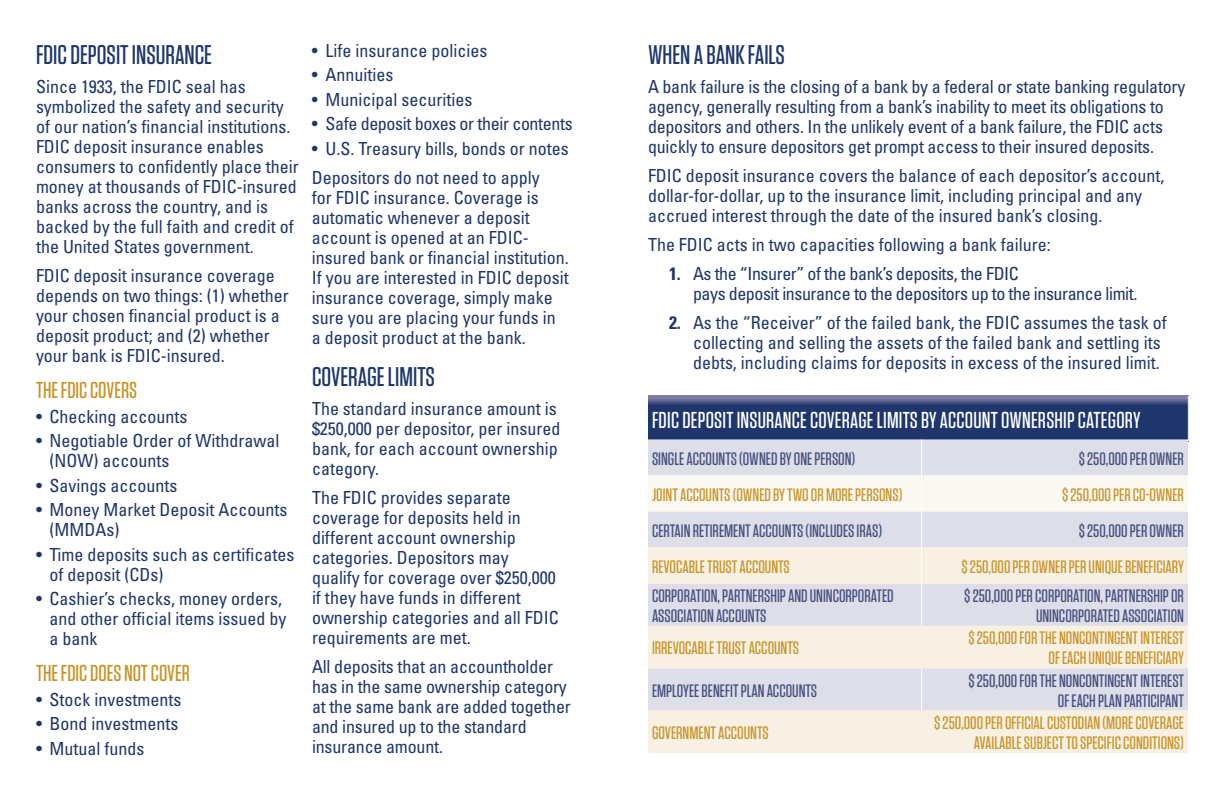
<style>
.page{position:relative;width:1224px;height:792px;background:#fff}
.page>*{position:absolute;margin:0;border:0;box-sizing:border-box;transform-origin:0 0}
.t1{font:500 27px "Tungsten";color:#1d366c}
.t2{font:500 23px "Tungsten";letter-spacing:.01em;color:#fff}
.t3{font:500 23px "Tungsten";color:#c9942a}
.t4{font:condensed 18px/20px "Univers";color:#1d366c}
.t5{font:500 18px/20px "Tungsten";color:#45507f;text-align:right}
.t6{font:500 18px/20px "Tungsten";color:#c9942a;text-align:right}
.t7{font:condensed 18px/20px "Univers";letter-spacing:-.025em;color:#1d366c}
.t8{font:condensed 18px "Univers";letter-spacing:-.02em;color:#1d366c}
.s1{font-weight:700}
</style>
<div class="page">
<svg style="left:648px;top:396px;width:540px;height:43px;background:#2b3f73"></svg>
<div style="left:648px;top:439px;width:540px;height:108px;background:#dddee8"></div>
<div style="left:648px;top:475px;width:540px;height:36px;background:#fbf8f1"></div>
<svg style="left:648px;top:547px;width:540px;height:206px;background:#ece9e5"></svg>
<hr style="left:921px;top:439px;width:1px;height:36px;background:#fff">
<hr style="left:921px;top:475px;width:1px;height:36px;background:#fff">
<hr style="left:921px;top:511px;width:1px;height:36px;background:#fff">
<hr style="left:921px;top:547px;width:1px;height:36px;background:#fff">
<hr style="left:921px;top:583px;width:1px;height:43px;background:#fff">
<hr style="left:921px;top:668px;width:1px;height:43px;background:#fff">
<h1 class="t1" style="left:36px;top:40px;width:178px">FDIC DEPOSIT INSURANCE</h1>
<p class="t4" style="left:36px;top:76px;width:264px">Since 1933, the FDIC seal has symbolized the safety and security of our nation’s financial institutions.<br>FDIC deposit insurance enables consumers to confidently place their money at thousands of FDIC-insured banks across the country, and is backed by the full faith and credit of the United States government.</p>
<p class="t4" style="left:36px;top:265px;width:254px">FDIC deposit insurance coverage depends on two things: (1) whether your chosen financial product is a deposit product; and (2) whether your bank is FDIC-insured.</p>
<p class="t3" style="left:36px;top:378px;width:103px">THE FDIC COVERS</p>
<p class="t4" style="left:36px;top:406px;width:153px">• Checking accounts</p>
<p class="t4" style="left:50px;top:430px;width:231px;text-indent:-14px">• Negotiable Order of Withdrawal (NOW) accounts</p>
<p class="t4" style="left:36px;top:475px;width:143px">• Savings accounts</p>
<p class="t4" style="left:50px;top:499px;width:239px;text-indent:-14px">• Money Market Deposit Accounts (MMDAs)</p>
<p class="t4" style="left:50px;top:544px;width:246px;text-indent:-14px">• Time deposits such as certificates of deposit (CDs)</p>
<p class="t4" style="left:50px;top:588px;width:238px;text-indent:-14px">• Cashier’s checks, money orders, and other official items issued by a bank</p>
<p class="t3" style="left:36px;top:661px;width:155px">THE FDIC DOES NOT COVER</p>
<p class="t4" style="left:36px;top:689px;width:147px">• Stock investments</p>
<p class="t4" style="left:36px;top:713px;width:144px">• Bond investments</p>
<p class="t4" style="left:36px;top:738px;width:110px">• Mutual funds</p>
<p class="t4" style="left:312px;top:40px;width:177px">• Life insurance policies</p>
<p class="t4" style="left:312px;top:64px;width:83px">• Annuities</p>
<p class="t4" style="left:312px;top:89px;width:162px">• Municipal securities</p>
<p class="t8" style="left:312px;top:112px;width:262px">• Safe deposit boxes or their contents</p>
<p class="t4" style="left:312px;top:133px;width:258px;line-height:29px">• U.S. Treasury bills, bonds or notes<br>Depositors do not need to apply</p>
<p class="t4" style="left:312px;top:187px;width:258px">for FDIC insurance. Coverage is automatic whenever a deposit account is opened at an FDIC&shy;insured bank or financial institution.<br>If you are interested in FDIC deposit insurance coverage, simply make sure you are placing your funds in a deposit product at the bank.</p>
<h1 class="t1" style="left:312px;top:362px;width:124px">COVERAGE LIMITS</h1>
<p class="t4" style="left:312px;top:398px;width:250px">The standard insurance amount is $250,000 per depositor, per insured bank, for each account ownership category.</p>
<p class="t4" style="left:312px;top:487px;width:248px">The FDIC provides separate coverage for deposits held in different account ownership categories. Depositors may qualify for coverage over $250,000 if they have funds in different ownership categories and all FDIC requirements are met.</p>
<p class="t4" style="left:312px;top:656px;width:260px">All deposits that an accountholder has in the same ownership category at the same bank are added together and insured up to the standard insurance amount.</p>
<h1 class="t1" style="left:648px;top:40px;width:139px">WHEN A BANK FAILS</h1>
<p class="t4" style="left:648px;top:76px;width:539px">A bank failure is the closing of a bank by a federal or state banking regulatory agency, generally resulting from a bank’s inability to meet its obligations to depositors and others. In the unlikely event of a bank failure, the FDIC acts quickly to ensure depositors get prompt access to their insured deposits.</p>
<p class="t4" style="left:648px;top:165px;width:518px">FDIC deposit insurance covers the balance of each depositor’s account, dollar-for-dollar, up to the insurance limit, including principal and any accrued interest through the date of the insured bank’s closing.</p>
<p class="t4" style="left:648px;top:234px;width:404px">The FDIC acts in two capacities following a bank failure:</p>
<p class="t7" style="left:693px;top:263px;width:446px;text-indent:-24px"><span class="s1">1.</span> As the “Insurer” of the bank’s deposits, the FDIC<br>pays deposit insurance to the depositors up to the insurance limit.</p>
<p class="t4" style="left:693px;top:312px;width:475px;text-indent:-24px"><span class="s1">2.</span> As the “Receiver” of the failed bank, the FDIC assumes the task of collecting and selling the assets of the failed bank and settling its debts, including claims for deposits in excess of the insured limit.</p>
<p class="t2" style="left:652px;top:408px;width:490px">FDIC DEPOSIT INSURANCE COVERAGE LIMITS BY ACCOUNT OWNERSHIP CATEGORY</p>
<p class="t5" style="left:652px;top:449px;width:205px">SINGLE ACCOUNTS (OWNED BY ONE PERSON)</p>
<p class="t5" style="left:1079px;top:449px;width:107px">$ 250,000 PER OWNER</p>
<p class="t6" style="left:652px;top:485px;width:252px">JOINT ACCOUNTS (OWNED BY TWO OR MORE PERSONS)</p>
<p class="t6" style="left:1062px;top:485px;width:123px">$ 250,000 PER CO-OWNER</p>
<p class="t5" style="left:652px;top:521px;width:232px">CERTAIN RETIREMENT ACCOUNTS (INCLUDES IRAS)</p>
<p class="t5" style="left:1079px;top:521px;width:107px">$ 250,000 PER OWNER</p>
<p class="t6" style="left:652px;top:557px;width:139px">REVOCABLE TRUST ACCOUNTS</p>
<p class="t6" style="left:962px;top:557px;width:224px">$ 250,000 PER OWNER PER UNIQUE BENEFICIARY</p>
<p class="t5" style="left:652px;top:586px;width:243px;text-align:left">CORPORATION, PARTNERSHIP AND UNINCORPORATED<br>ASSOCIATION ACCOUNTS</p>
<p class="t5" style="left:964px;top:586px;width:221px">$ 250,000 PER CORPORATION, PARTNERSHIP OR<br>UNINCORPORATED ASSOCIATION</p>
<p class="t6" style="left:652px;top:638px;width:149px">IRREVOCABLE TRUST ACCOUNTS</p>
<p class="t6" style="left:968px;top:628px;width:217px">$ 250,000 FOR THE NONCONTINGENT INTEREST<br>OF EACH UNIQUE BENEFICIARY</p>
<p class="t5" style="left:652px;top:681px;width:167px">EMPLOYEE BENEFIT PLAN ACCOUNTS</p>
<p class="t5" style="left:968px;top:671px;width:217px">$ 250,000 FOR THE NONCONTINGENT INTEREST<br>OF EACH PLAN PARTICIPANT</p>
<p class="t6" style="left:652px;top:723px;width:118px">GOVERNMENT ACCOUNTS</p>
<p class="t6" style="left:934px;top:713px;width:251px">$ 250,000 PER OFFICIAL CUSTODIAN (MORE COVERAGE<br>AVAILABLE SUBJECT TO SPECIFIC CONDITIONS)</p>
</div>
